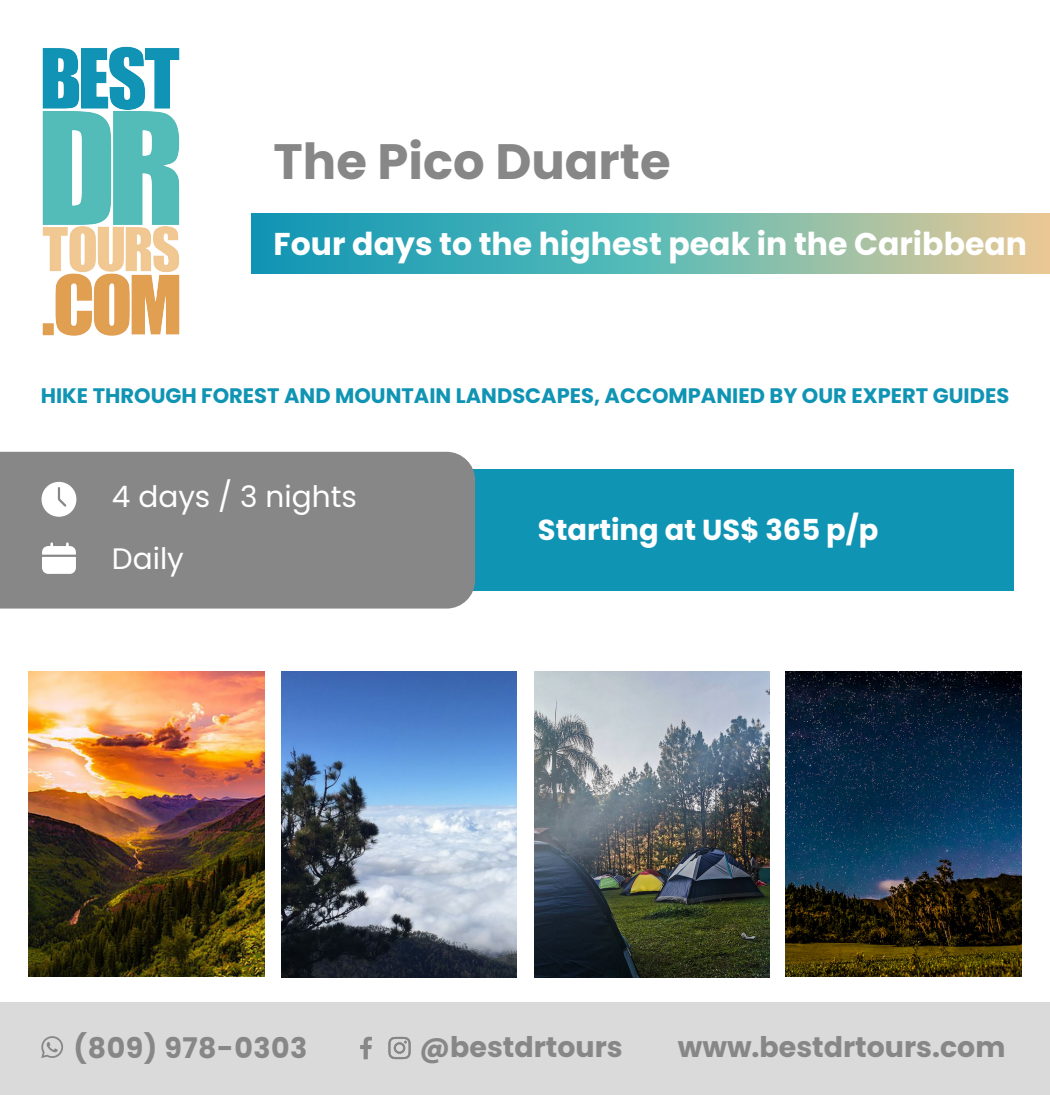
<style>
.page{position:relative;width:1050px;height:1095px;background:#fff}
.page>*{position:absolute;margin:0;border:0;box-sizing:border-box;transform-origin:0 0}
.t1{font:700 49.61px "Poppins";color:#878787}
.t2{font:700 31.5px "Poppins";color:#fff}
.t3{font:29.57px/61.9px "Poppins";color:#fff}
.t4{font:700 28.88px "Poppins";color:#fff}
.t5{font:700 28.44px "Poppins";color:#878787}
.t6{font:700 28.44px "Poppins";letter-spacing:.02em;color:#878787}
.t7{font:700 21px "Poppins";color:#1094b4}
</style>
<div class="page">
<img style="left:281px;top:671px;width:236px;height:307px">
<img style="left:29px;top:671px;width:235px;height:306px">
<img style="left:534px;top:671px;width:236px;height:307px">
<img style="left:786px;top:671px;width:235px;height:306px">
<div style="left:0;top:1003px;width:1050px;height:92px;background:#dadada"></div>
<svg style="left:360px;top:1037px;width:12px;height:22px"></svg>
<svg style="left:388px;top:1037px;width:23px;height:22px"></svg>
<svg style="left:41px;top:1036px;width:22px;height:22px"></svg>
<img style="left:43px;top:46px;width:137px;height:290px">
<svg style="left:252px;top:213px;width:798px;height:60px;background:#6bb5ad"></svg>
<div style="left:345px;top:470px;width:669px;height:121px;background:#1094b4"></div>
<div style="left:0;top:452px;width:475px;height:157px;background:#878787"></div>
<svg style="left:42px;top:542px;width:34px;height:32px"></svg>
<svg style="left:41px;top:482px;width:35px;height:35px"></svg>
<h1 class="t1" style="left:274px;top:133px;width:399px">The Pico Duarte</h1>
<h2 class="t2" style="left:274px;top:226px;width:755px">Four days to the highest peak in the Caribbean</h2>
<p class="t7" style="left:41px;top:384px;width:970px">HIKE THROUGH FOREST AND MOUNTAIN LANDSCAPES, ACCOMPANIED BY OUR EXPERT GUIDES</p>
<h3 class="t3" style="left:112px;top:466px;width:246px">4 days / 3 nights<br>Daily</h3>
<h3 class="t4" style="left:538px;top:513px;width:342px">Starting at US$ 365 p/p</h3>
<h3 class="t6" style="left:74px;top:1031px;width:235px">(809) 978-0303</h3>
<h3 class="t5" style="left:420px;top:1030px;width:205px">@bestdrtours</h3>
<h3 class="t5" style="left:678px;top:1030px;width:329px">www.bestdrtours.com</h3>
</div>
